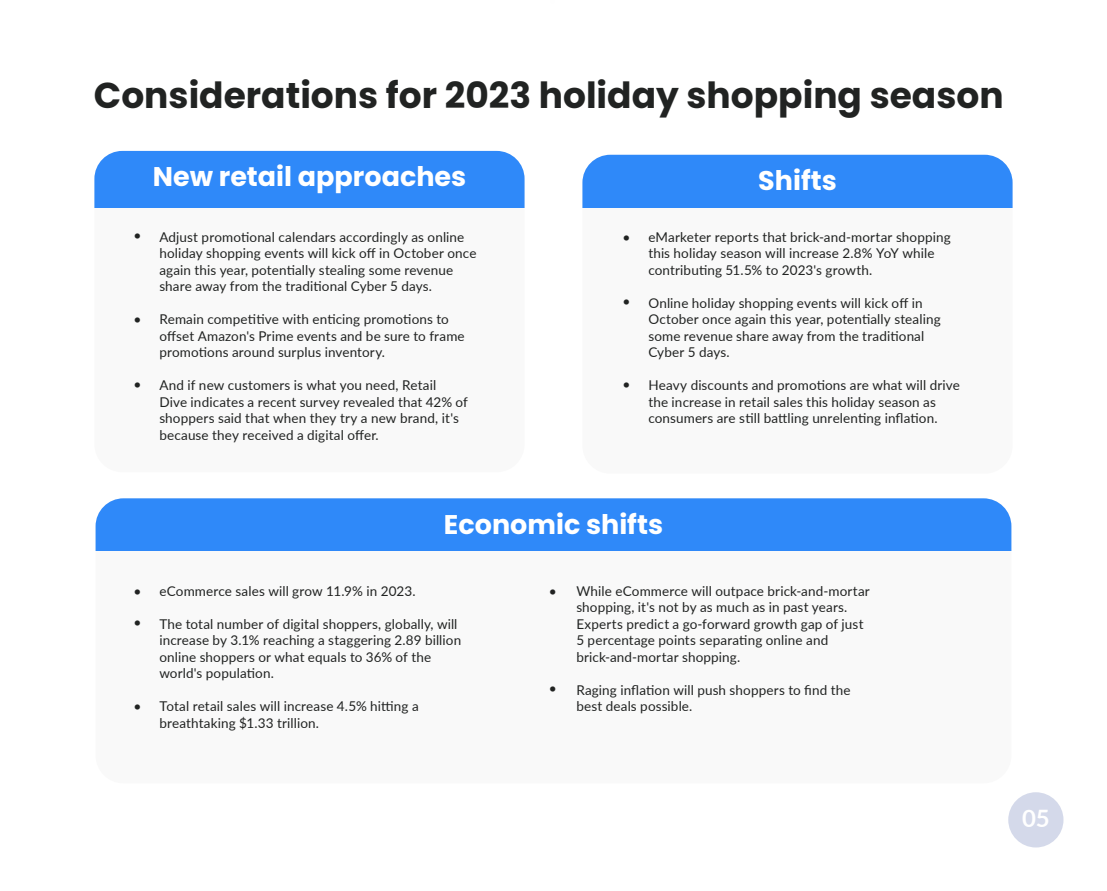
<style>
.page{position:relative;width:1107px;height:891px;background:#fff}
.page>*{position:absolute;margin:0;border:0;box-sizing:border-box;transform-origin:0 0}
.t1{font:700 36px "Poppins";color:#212322}
.t2{font:700 27px "Poppins";color:#fff}
.t3{font:700 24px "Lato";color:#fff}
.t4{font:21px/31.5px "Poppins";color:#212322}
.t5{font:13.5px/16.5px "Lato";letter-spacing:.01em;color:#212322}
</style>
<div class="page">
<div style="left:96px;top:498px;width:915px;height:285px;background:#f9f9f9;border-radius:28px"></div>
<div style="left:96px;top:498px;width:915px;height:53px;background:#2f89f9"></div>
<div style="left:582px;top:155px;width:431px;height:319px;background:#f9f9f9;border-radius:28px"></div>
<div style="left:582px;top:155px;width:431px;height:52px;background:#2f89f9"></div>
<div style="left:94px;top:151px;width:431px;height:321px;background:#f9f9f9;border-radius:28px"></div>
<div style="left:94px;top:151px;width:431px;height:56px;background:#2f89f9"></div>
<div style="left:1008px;top:792px;width:55px;height:55px;background:#d4d9ea;border-radius:50%"></div>
<h1 class="t1" style="left:94px;top:74px;width:911px">Considerations for 2023 holiday shopping season</h1>
<h3 class="t4" style="left:133px;top:220px;width:10px">•</h3>
<h3 class="t4" style="left:133px;top:304px;width:10px">•</h3>
<h3 class="t4" style="left:133px;top:369px;width:10px">•</h3>
<h2 class="t2" style="left:153px;top:161px;width:315px">New retail approaches</h2>
<h2 class="t2" style="left:758px;top:165px;width:80px">Shifts</h2>
<p class="t5" style="left:159px;top:228px;width:319px">Adjust promotional calendars accordingly as online holiday shopping events will kick off in October once again this year, potentially stealing some revenue share away from the traditional Cyber 5 days.</p>
<p class="t5" style="left:159px;top:310px;width:307px">Remain competitive with enticing promotions to offset Amazon's Prime events and be sure to frame promotions around surplus inventory.</p>
<p class="t5" style="left:159px;top:376px;width:310px">And if new customers is what you need, Retail<br>Dive indicates a recent survey revealed that 42% of shoppers said that when they try a new brand, it's because they received a digital offer.</p>
<p class="t5" style="left:648px;top:228px;width:304px">eMarketer reports that brick-and-mortar shopping this holiday season will increase 2.8% YoY while contributing 51.5% to 2023's growth.</p>
<p class="t5" style="left:648px;top:294px;width:294px">Online holiday shopping events will kick off in October once again this year, potentially stealing some revenue share away from the traditional Cyber 5 days.</p>
<p class="t5" style="left:648px;top:376px;width:313px">Heavy discounts and promotions are what will drive the increase in retail sales this holiday season as consumers are still battling unrelenting inflation.</p>
<h3 class="t4" style="left:622px;top:222px;width:10px">•</h3>
<h3 class="t4" style="left:622px;top:286px;width:10px">•</h3>
<h3 class="t4" style="left:622px;top:369px;width:10px">•</h3>
<h2 class="t2" style="left:444px;top:509px;width:221px">Economic shifts</h2>
<h3 class="t4" style="left:133px;top:576px;width:10px">• •</h3>
<h3 class="t4" style="left:133px;top:691px;width:10px">•</h3>
<p class="t5" style="left:159px;top:582px;width:258px">eCommerce sales will grow 11.9% in 2023.</p>
<p class="t5" style="left:159px;top:615px;width:303px">The total number of digital shoppers, globally, will increase by 3.1% reaching a staggering 2.89 billion online shoppers or what equals to 36% of the world's population.</p>
<p class="t5" style="left:159px;top:697px;width:261px">Total retail sales will increase 4.5% hitting a breathtaking $1.33 trillion.</p>
<h3 class="t4" style="left:549px;top:576px;width:10px">•</h3>
<h3 class="t4" style="left:549px;top:673px;width:10px">•</h3>
<p class="t5" style="left:576px;top:582px;width:295px">While eCommerce will outpace brick-and-mortar shopping, it's not by as much as in past years.<br>Experts predict a go-forward growth gap of just 5 percentage points separating online and brick-and-mortar shopping.</p>
<p class="t5" style="left:576px;top:681px;width:276px">Raging inflation will push shoppers to find the best deals possible.</p>
<h3 class="t3" style="left:1022px;top:801px;width:29px">05</h3>
</div>
